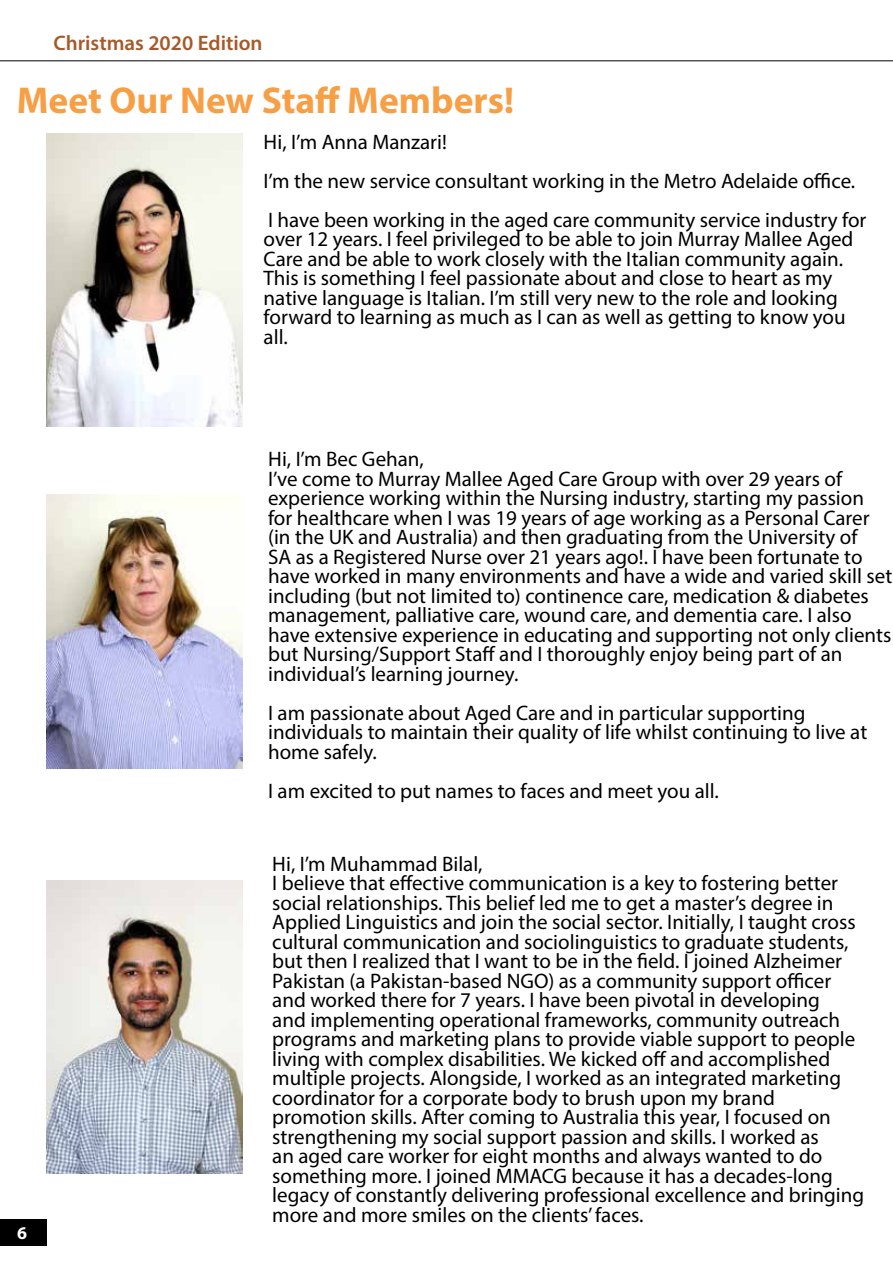
<style>
.page{position:relative;width:893px;height:1263px;background:#fff}
.page>*{position:absolute;margin:0;border:0;box-sizing:border-box;transform-origin:0 0}
.t1{font:700 37.5px "Myriad Pro";color:#f79f45}
.t2{font:21px/19.5px "Myriad Pro";color:#000}
.t3{font:600 21px "Myriad Pro";color:#a65a2a}
.t4{font:700 18px "Myriad Pro";color:#fff}
</style>
<div class="page">
<svg style="left:0;top:60px;width:893px;height:1px"></svg>
<div style="left:0;top:1219px;width:47px;height:26px;background:#000"></div>
<img style="left:47px;top:133px;width:195px;height:293px">
<img style="left:47px;top:495px;width:195px;height:273px">
<img style="left:47px;top:880px;width:195px;height:293px">
<p class="t3" style="left:53px;top:30px;width:211px">Christmas 2020 Edition</p>
<h1 class="t1" style="left:17px;top:76px;width:499px">Meet Our New Staff Members!</h1>
<p class="t2" style="left:264px;top:122px;width:604px;line-height:39px">Hi, I’m Anna Manzari!<br>I’m the new service consultant working in the Metro Adelaide office.<br>I have been working in the aged care community service industry for</p>
<p class="t2" style="left:264px;top:229px;width:591px">over 12 years. I feel privileged to be able to join Murray Mallee Aged Care and be able to work closely with the Italian community again.<br>This is something I feel passionate about and close to heart as my native language is Italian. I’m still very new to the role and looking forward to learning as much as I can as well as getting to know you all.</p>
<p class="t2" style="left:268px;top:449px;width:626px">Hi, I’m Bec Gehan,<br>I’ve come to Murray Mallee Aged Care Group with over 29 years of experience working within the Nursing industry, starting my passion for healthcare when I was 19 years of age working as a Personal Carer (in the UK and Australia) and then graduating from the University of<br>SA as a Registered Nurse over 21 years ago!. I have been fortunate to have worked in many environments and have a wide and varied skill set including (but not limited to) continence care, medication &amp; diabetes management, palliative care, wound care, and dementia care. I also have extensive experience in educating and supporting not only clients but Nursing/Support Staff and I thoroughly enjoy being part of an individual’s learning journey.</p>
<p class="t2" style="left:268px;top:703px;width:601px">I am passionate about Aged Care and in particular supporting individuals to maintain their quality of life whilst continuing to live at home safely.</p>
<p class="t2" style="left:268px;top:781px;width:452px">I am excited to put names to faces and meet you all.</p>
<p class="t4" style="left:17px;top:1221px;width:11px">6</p>
<p class="t2" style="left:272px;top:853px;width:593px">Hi, I’m Muhammad Bilal,<br>I believe that effective communication is a key to fostering better social relationships. This belief led me to get a master’s degree in Applied Linguistics and join the social sector. Initially, I taught cross cultural communication and sociolinguistics to graduate students, but then I realized that I want to be in the field. I joined Alzheimer Pakistan (a Pakistan-based NGO) as a community support officer and worked there for 7 years. I have been pivotal in developing<br>and implementing operational frameworks, community outreach programs and marketing plans to provide viable support to people living with complex disabilities. We kicked off and accomplished multiple projects. Alongside, I worked as an integrated marketing coordinator for a corporate body to brush upon my brand promotion skills. After coming to Australia this year, I focused on strengthening my social support passion and skills. I worked as<br>an aged care worker for eight months and always wanted to do something more. I joined MMACG because it has a decades-long legacy of constantly delivering professional excellence and bringing more and more smiles on the clients’ faces.</p>
</div>
